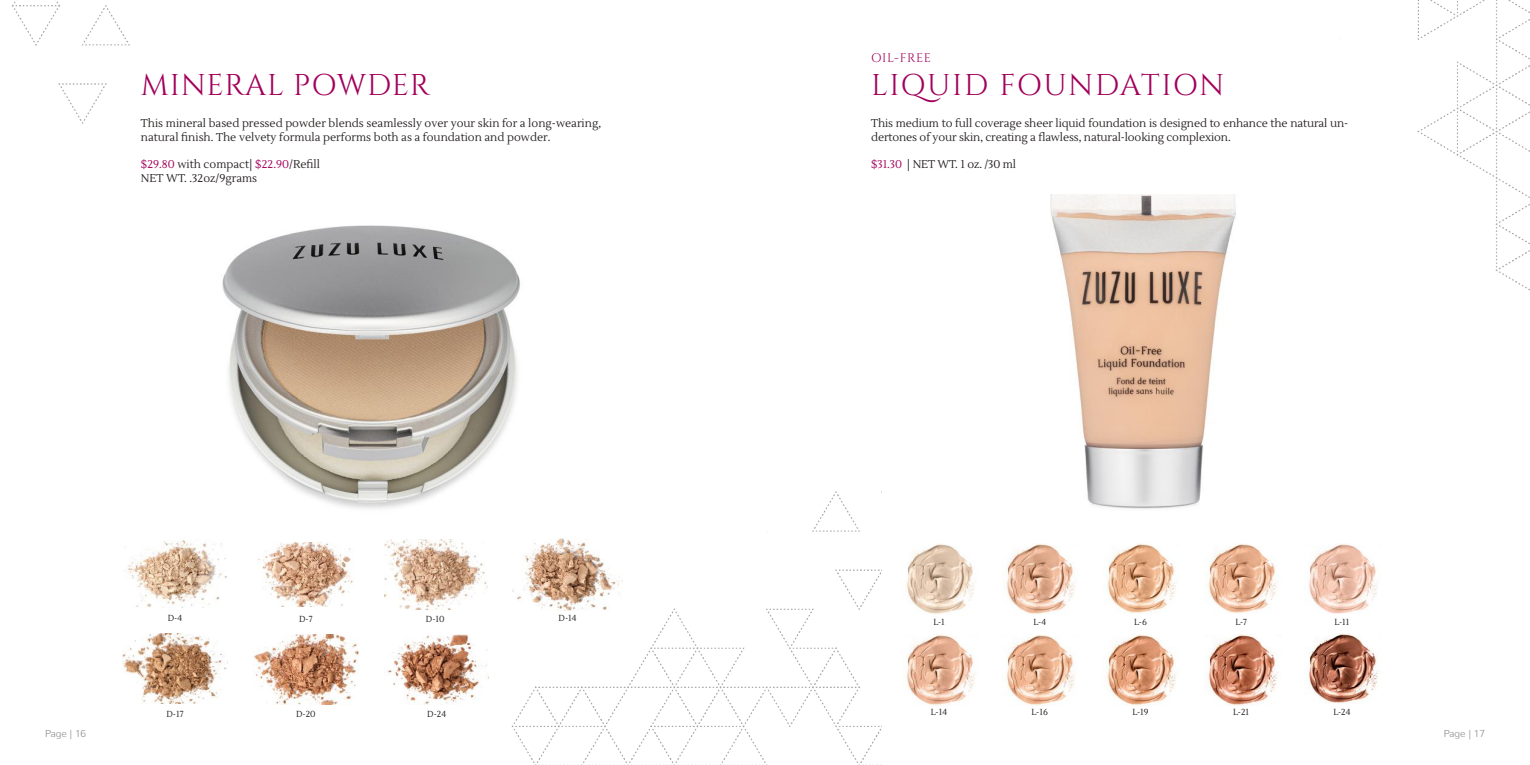
<style>
.page{position:relative;width:1530px;height:765px;background:#fff}
.page>*{position:absolute;margin:0;border:0;box-sizing:border-box;transform-origin:0 0}
.t1{font:30px "Cinzel";letter-spacing:.035em;color:#a2005b}
.t2{font:12.5px "Cinzel";letter-spacing:.05em;color:#a2005b}
.t3{font:11.25px/13.8px "Lustria";color:#241f1f}
.t4{font:300 10px "Nunito";color:#969698}
.t5{font:8.75px "Lustria";color:#241f1f}
.s1{color:#a2005b}
</style>
<div class="page">
<img style="left:1417px;top:0;width:113px;height:291px">
<img style="left:435px;top:491px;width:447px;height:274px">
<img style="left:11px;top:0;width:119px;height:124px">
<div style="left:117px;top:113px;width:52px;height:41px;background:#fff"></div>
<img style="left:1050px;top:194px;width:186px;height:315px">
<img style="left:905px;top:544px;width:70px;height:70px">
<img style="left:904px;top:635px;width:71px;height:70px">
<img style="left:1004px;top:544px;width:71px;height:70px">
<img style="left:1005px;top:635px;width:70px;height:70px">
<img style="left:1204px;top:544px;width:73px;height:69px">
<img style="left:1204px;top:635px;width:74px;height:70px">
<img style="left:1103px;top:544px;width:73px;height:69px">
<img style="left:1103px;top:635px;width:73px;height:70px">
<img style="left:1307px;top:544px;width:71px;height:70px">
<img style="left:1308px;top:633px;width:71px;height:70px">
<img style="left:222px;top:225px;width:319px;height:294px">
<img style="left:127px;top:540px;width:100px;height:68px">
<img style="left:258px;top:542px;width:95px;height:64px">
<img style="left:384px;top:539px;width:105px;height:70px">
<img style="left:513px;top:538px;width:109px;height:73px">
<img style="left:123px;top:633px;width:104px;height:70px">
<img style="left:254px;top:635px;width:104px;height:69px">
<img style="left:384px;top:635px;width:105px;height:69px">
<p class="t2" style="left:871px;top:50px;width:61px">OIL-FREE</p>
<h1 class="t1" style="left:141px;top:68px;width:291px">MINERAL POWDER</h1>
<h1 class="t1" style="left:871px;top:68px;width:355px">LIQUID FOUNDATION</h1>
<p class="t3" style="left:141px;top:117px;width:462px">This mineral based pressed powder blends seamlessly over your skin for a long-wearing, natural finish. The velvety formula performs both as a foundation and powder.</p>
<p class="t3" style="left:141px;top:158px;width:181px"><span class="s1">$29.80</span> with compact| <span class="s1">$22.90</span>/Refill<br>NET WT. .32oz/9grams</p>
<p class="t3" style="left:871px;top:117px;width:479px">This medium to full coverage sheer liquid foundation is designed to enhance the natural un&shy;dertones of your skin, creating a flawless, natural-looking complexion.</p>
<p class="t3" style="left:871px;top:158px;width:146px"><span class="s1">$31.30</span> | NET WT. 1 oz. /30 ml</p>
<p class="t5" style="left:168px;top:612px;width:16px">D-4</p>
<p class="t5" style="left:299px;top:614px;width:15px">D-7</p>
<p class="t5" style="left:426px;top:614px;width:20px">D-10</p>
<p class="t5" style="left:559px;top:613px;width:20px">D-14</p>
<p class="t5" style="left:933px;top:617px;width:13px">L-1</p>
<p class="t5" style="left:1034px;top:617px;width:14px">L-4</p>
<p class="t5" style="left:1134px;top:617px;width:14px">L-6</p>
<p class="t5" style="left:1235px;top:617px;width:13px">L-7</p>
<p class="t5" style="left:1334px;top:617px;width:17px">L-11</p>
<p class="t5" style="left:166px;top:708px;width:19px">D-17</p>
<p class="t5" style="left:296px;top:708px;width:21px">D-20</p>
<p class="t5" style="left:427px;top:708px;width:20px">D-24</p>
<p class="t5" style="left:931px;top:707px;width:18px">L-14</p>
<p class="t5" style="left:1032px;top:707px;width:18px">L-16</p>
<p class="t5" style="left:1132px;top:707px;width:18px">L-19</p>
<p class="t5" style="left:1233px;top:707px;width:18px">L-21</p>
<p class="t5" style="left:1333px;top:707px;width:19px">L-24</p>
<p class="t4" style="left:45px;top:725px;width:43px">Page | 16</p>
<p class="t4" style="left:1444px;top:725px;width:43px">Page | 17</p>
</div>
